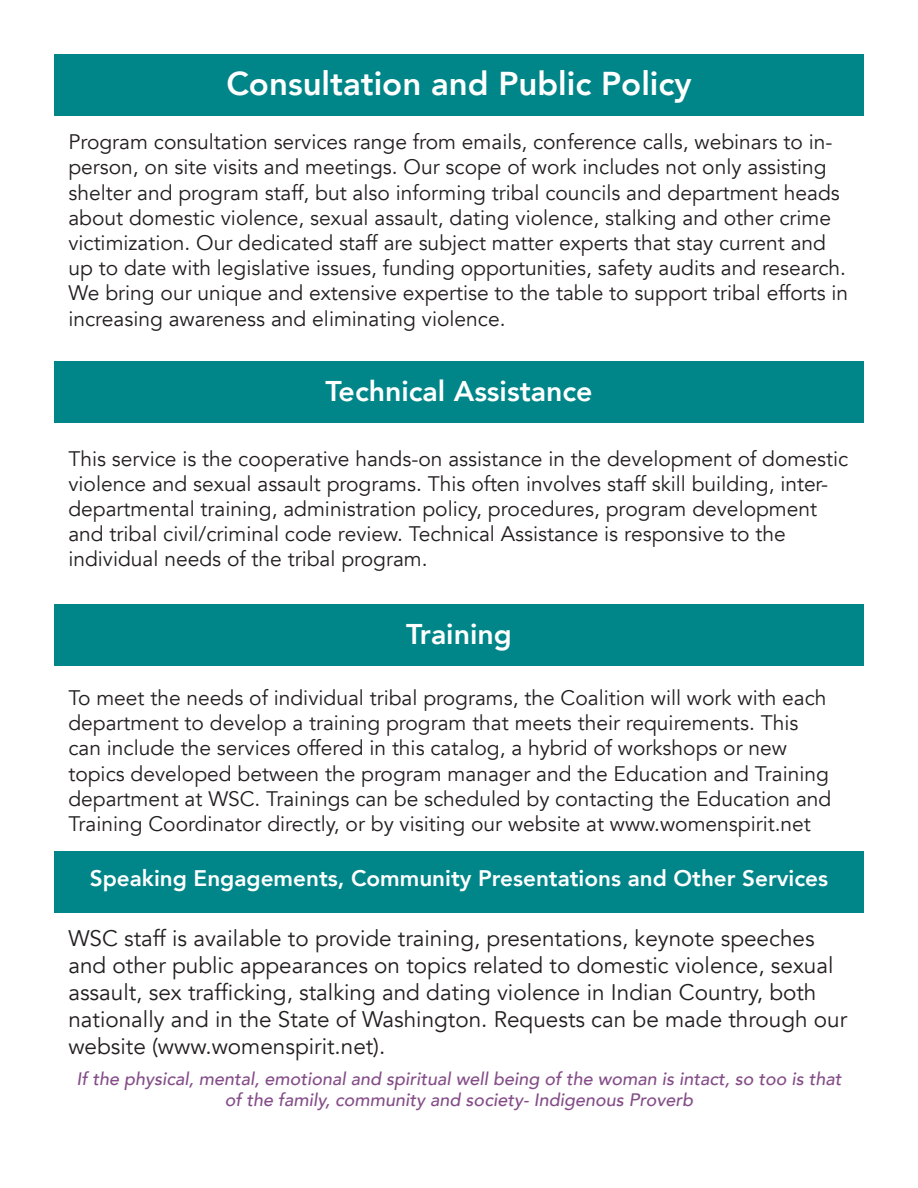
<style>
.page{position:relative;width:918px;height:1188px;background:#fff}
.page>*{position:absolute;margin:0;border:0;box-sizing:border-box;transform-origin:0 0}
.t1{font:800 33px "Avenir";color:#fff}
.t2{font:800 28.5px "Avenir";color:#fff}
.t3{font:22.5px/27px "Avenir";color:#231f20}
.t4{font:800 22.5px "Avenir";color:#fff}
.t5{font:21px/25.2px "Avenir";color:#231f20}
.t6{font:italic 500 18px/21.6px "Avenir";color:#844d88;text-align:center}
</style>
<div class="page">
<div style="left:54px;top:54px;width:810px;height:61px;background:#008689"></div>
<div style="left:54px;top:361px;width:810px;height:61px;background:#008689"></div>
<div style="left:54px;top:605px;width:810px;height:61px;background:#008689"></div>
<div style="left:54px;top:851px;width:810px;height:62px;background:#008689"></div>
<p class="t1" style="left:226px;top:58px;width:467px">Consultation and Public Policy</p>
<p class="t5" style="left:68px;top:130px;width:781px">Program consultation services range from emails, conference calls, webinars to in&shy;person, on site visits and meetings. Our scope of work includes not only assisting shelter and program staff, but also informing tribal councils and department heads about domestic violence, sexual assault, dating violence, stalking and other crime victimization. Our dedicated staff are subject matter experts that stay current and up to date with legislative issues, funding opportunities, safety audits and research.<br>We bring our unique and extensive expertise to the table to support tribal efforts in increasing awareness and eliminating violence.</p>
<p class="t2" style="left:325px;top:369px;width:269px">Technical Assistance</p>
<p class="t5" style="left:68px;top:446px;width:781px">This service is the cooperative hands-on assistance in the development of domestic violence and sexual assault programs. This often involves staff skill building, inter&shy;departmental training, administration policy, procedures, program development and tribal civil/criminal code review. Technical Assistance is responsive to the individual needs of the tribal program.</p>
<p class="t2" style="left:406px;top:612px;width:107px">Training</p>
<p class="t5" style="left:68px;top:686px;width:765px">To meet the needs of individual tribal programs, the Coalition will work with each department to develop a training program that meets their requirements. This can include the services offered in this catalog, a hybrid of workshops or new topics developed between the program manager and the Education and Training department at WSC. Trainings can be scheduled by contacting the Education and Training Coordinator directly, or by visiting our website at www.womenspirit.net</p>
<p class="t4" style="left:90px;top:860px;width:740px">Speaking Engagements, Community Presentations and Other Services</p>
<p class="t3" style="left:68px;top:925px;width:780px">WSC staff is available to provide training, presentations, keynote speeches and other public appearances on topics related to domestic violence, sexual assault, sex trafficking, stalking and dating violence in Indian Country, both nationally and in the State of Washington. Requests can be made through our website (www.womenspirit.net).</p>
<p class="t6" style="left:76px;top:1068px;width:767px">If the physical, mental, emotional and spiritual well being of the woman is intact, so too is that of the family, community and society- Indigenous Proverb</p>
</div>
